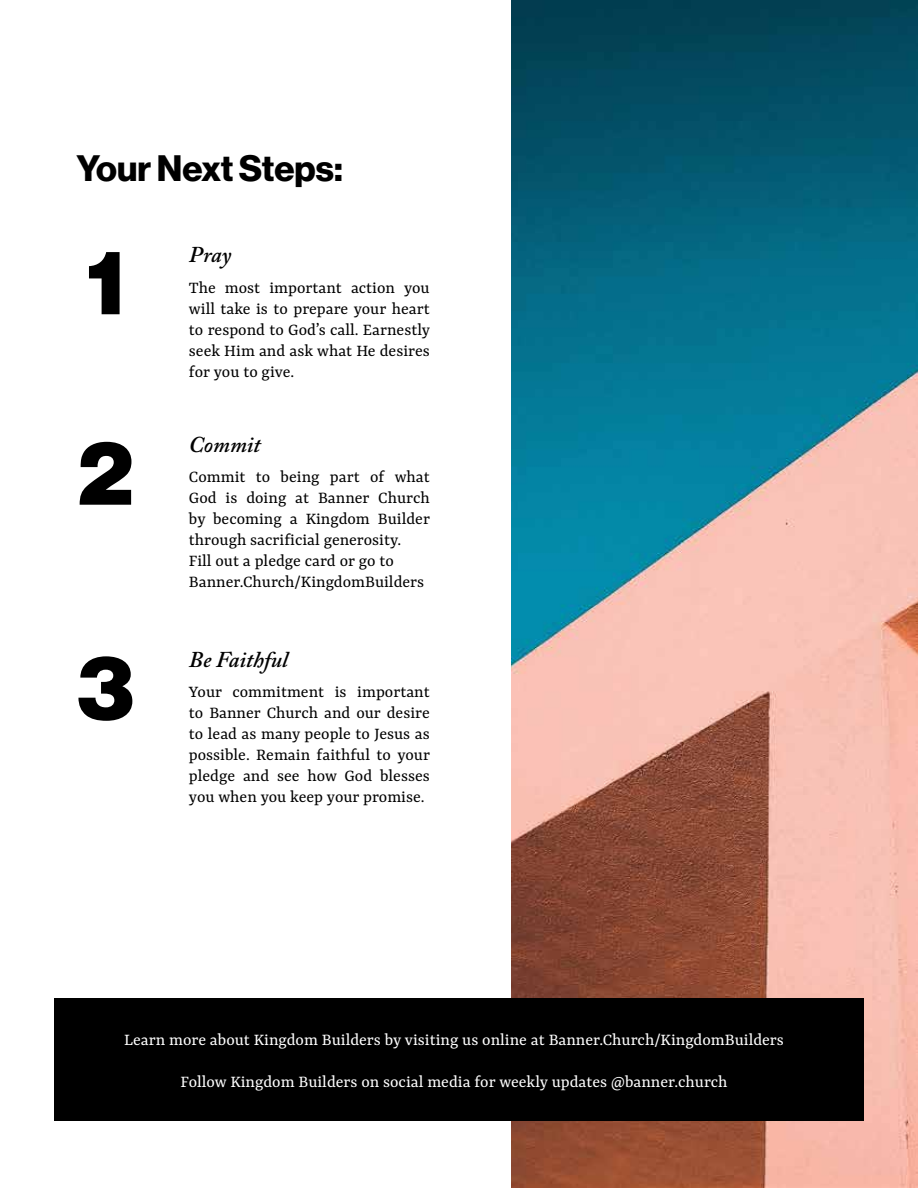
<style>
.page{position:relative;width:918px;height:1188px;background:#fff}
.page>*{position:absolute;margin:0;border:0;box-sizing:border-box;transform-origin:0 0}
.t1{font:90px/190.5px "N Haas Grotesk DS Pro 95 Blk";color:#000}
.t2{font:36px "N Haas Grotesk DS Pro 75 Bd";letter-spacing:-.005em;color:#000}
.t3{font:italic 600 22.5px "Adobe Caslon Pro";color:#000}
.t4{font:18px/21px "Yrsa";color:#000;text-align:justify}
.t5{font:18px "Yrsa";color:#fff}
</style>
<div class="page">
<img style="left:511px;top:0;width:407px;height:1188px">
<div style="left:54px;top:998px;width:810px;height:122px;background:#000"></div>
<h2 class="t2" style="left:76px;top:147px;width:268px">Your Next Steps:</h2>
<h1 class="t1" style="left:78px;top:189px;width:57px">1<br>2</h1>
<h1 class="t1" style="left:77px;top:594px;width:58px">3</h1>
<p class="t3" style="left:189px;top:241px;width:44px">Pray</p>
<p class="t4" style="left:189px;top:278px;width:243px">The most important action you will take is to prepare your heart to respond to God’s call. Earnestly seek Him and ask what He desires for you to give.</p>
<p class="t3" style="left:189px;top:431px;width:73px">Commit</p>
<p class="t4" style="left:189px;top:467px;width:243px;text-align:left">Commit to being part of what<br>God is doing at Banner Church by becoming a Kingdom Builder through sacrificial generosity.<br>Fill out a pledge card or go to<br>Banner.Church/KingdomBuilders</p>
<p class="t3" style="left:189px;top:646px;width:100px">Be Faithful</p>
<p class="t4" style="left:189px;top:683px;width:243px">Your commitment is important to Banner Church and our desire to lead as many people to Jesus as possible. Remain faithful to your pledge and see how God blesses you when you keep your promise.</p>
<p class="t5" style="left:124px;top:1029px;width:661px">Learn more about Kingdom Builders by visiting us online at Banner.Church/KingdomBuilders</p>
<p class="t5" style="left:180px;top:1071px;width:549px">Follow Kingdom Builders on social media for weekly updates @banner.church</p>
</div>
